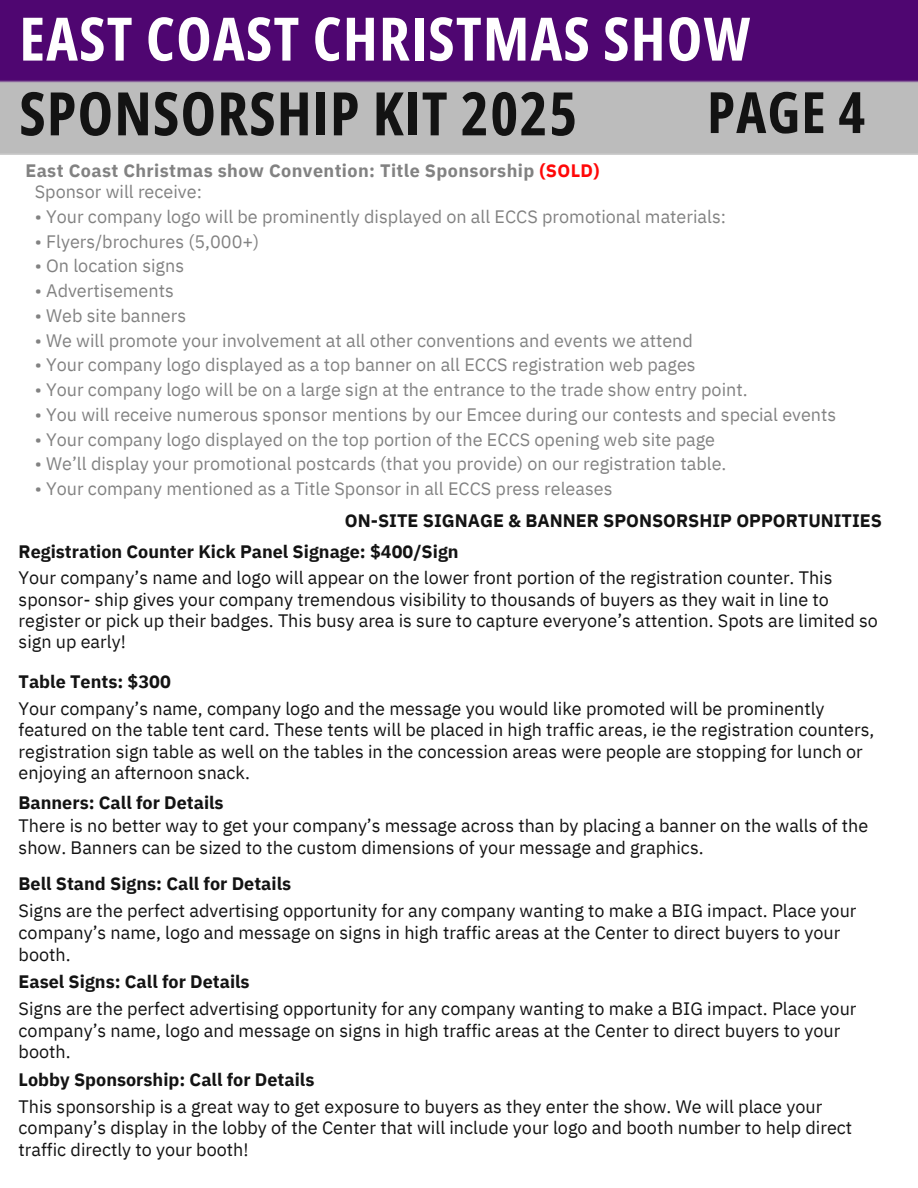
<style>
.page{position:relative;width:918px;height:1188px;background:#fff}
.page>*{position:absolute;margin:0;border:0;box-sizing:border-box;transform-origin:0 0}
.t1{font:700 60px "Open Sans Condensed";letter-spacing:.025em;color:#fff}
.t2{font:700 60px "Open Sans Condensed";letter-spacing:.02em;color:#131313}
.t3{font:700 57px "Open Sans Condensed";color:#131313}
.t4{font:18px "IBM Plex Sans";color:#131313}
.t5{font:18px "IBM Plex Sans";color:#828282}
.t6{font:700 18px "IBM Plex Sans";color:#131313}
.t7{font:700 18px "IBM Plex Sans";letter-spacing:.02em;color:#828282}
.s1{color:#ff0707}
</style>
<div class="page">
<div style="left:0;top:0;width:918px;height:80px;background:#4f0671"></div>
<div style="left:0;top:80px;width:918px;height:75px;background:#bcbcbc"></div>
<p class="t1" style="left:19px;top:-3px;width:732px">EAST COAST CHRISTMAS SHOW</p>
<h1 class="t2" style="left:19px;top:71px;width:559px">SPONSORSHIP KIT 2025</h1>
<h1 class="t3" style="left:707px;top:72px;width:159px">PAGE 4</h1>
<h1 class="t7" style="left:25px;top:158px;width:576px">East Coast Christmas show Convention: Title Sponsorship <span class="s1">(SOLD)</span></h1>
<p class="t5" style="left:35px;top:180px;width:169px">Sponsor will receive:</p>
<h3 class="t5" style="left:35px;top:204px;width:693px">• Your company logo will be prominently displayed on all ECCS promotional materials:</h3>
<p class="t5" style="left:35px;top:229px;width:226px">• Flyers/brochures (5,000+)</p>
<p class="t5" style="left:35px;top:254px;width:151px">• On location signs</p>
<p class="t5" style="left:35px;top:279px;width:141px">• Advertisements</p>
<p class="t5" style="left:35px;top:303px;width:153px">• Web site banners</p>
<p class="t5" style="left:35px;top:328px;width:660px">• We will promote your involvement at all other conventions and events we attend</p>
<p class="t5" style="left:35px;top:353px;width:662px">• Your company logo displayed as a top banner on all ECCS registration web pages</p>
<p class="t5" style="left:35px;top:378px;width:714px">• Your company logo will be on a large sign at the entrance to the trade show entry point.</p>
<p class="t5" style="left:35px;top:402px;width:803px">• You will receive numerous sponsor mentions by our Emcee during our contests and special events</p>
<p class="t5" style="left:35px;top:427px;width:682px">• Your company logo displayed on the top portion of the ECCS opening web site page</p>
<p class="t5" style="left:35px;top:452px;width:693px">• We’ll display your promotional postcards (that you provide) on our registration table.</p>
<p class="t5" style="left:35px;top:477px;width:579px">• Your company mentioned as a Title Sponsor in all ECCS press releases</p>
<p class="t6" style="left:345px;top:508px;width:539px">ON-SITE SIGNAGE &amp; BANNER SPONSORSHIP OPPORTUNITIES</p>
<p class="t6" style="left:19px;top:540px;width:442px">Registration Counter Kick Panel Signage: $400/Sign</p>
<h2 class="t4" style="left:19px;top:566px;width:815px">Your company’s name and logo will appear on the lower front portion of the registration counter. This</h2>
<p class="t4" style="left:19px;top:587px;width:812px">sponsor- ship gives your company tremendous visibility to thousands of buyers as they wait in line to</p>
<p class="t4" style="left:19px;top:609px;width:861px">register or pick up their badges. This busy area is sure to capture everyone’s attention. Spots are limited so</p>
<p class="t4" style="left:19px;top:630px;width:109px">sign up early!</p>
<p class="t6" style="left:19px;top:669px;width:154px">Table Tents: $300</p>
<p class="t4" style="left:19px;top:696px;width:808px">Your company’s name, company logo and the message you would like promoted will be prominently</p>
<p class="t4" style="left:19px;top:718px;width:857px">featured on the table tent card. These tents will be placed in high traffic areas, ie the registration counters,</p>
<p class="t4" style="left:19px;top:739px;width:846px">registration sign table as well on the tables in the concession areas were people are stopping for lunch or</p>
<p class="t4" style="left:19px;top:760px;width:233px">enjoying an afternoon snack.</p>
<p class="t6" style="left:19px;top:791px;width:207px">Banners: Call for Details</p>
<p class="t4" style="left:19px;top:813px;width:851px">There is no better way to get your company’s message across than by placing a banner on the walls of the</p>
<p class="t4" style="left:19px;top:836px;width:687px">show. Banners can be sized to the custom dimensions of your message and graphics.</p>
<p class="t6" style="left:19px;top:872px;width:274px">Bell Stand Signs: Call for Details</p>
<p class="t4" style="left:19px;top:899px;width:839px">Signs are the perfect advertising opportunity for any company wanting to make a BIG impact. Place your</p>
<p class="t4" style="left:19px;top:920px;width:823px">company’s name, logo and message on signs in high traffic areas at the Center to direct buyers to your</p>
<p class="t4" style="left:19px;top:943px;width:54px">booth.</p>
<p class="t6" style="left:19px;top:970px;width:233px">Easel Signs: Call for Details</p>
<p class="t4" style="left:19px;top:997px;width:839px">Signs are the perfect advertising opportunity for any company wanting to make a BIG impact. Place your</p>
<p class="t4" style="left:19px;top:1018px;width:823px">company’s name, logo and message on signs in high traffic areas at the Center to direct buyers to your</p>
<p class="t4" style="left:19px;top:1039px;width:54px">booth.</p>
<p class="t6" style="left:19px;top:1068px;width:297px">Lobby Sponsorship: Call for Details</p>
<p class="t4" style="left:19px;top:1095px;width:805px">This sponsorship is a great way to get exposure to buyers as they enter the show. We will place your</p>
<p class="t4" style="left:19px;top:1116px;width:835px">company’s display in the lobby of the Center that will include your logo and booth number to help direct</p>
<p class="t4" style="left:19px;top:1137px;width:231px">traffic directly to your booth!</p>
</div>
